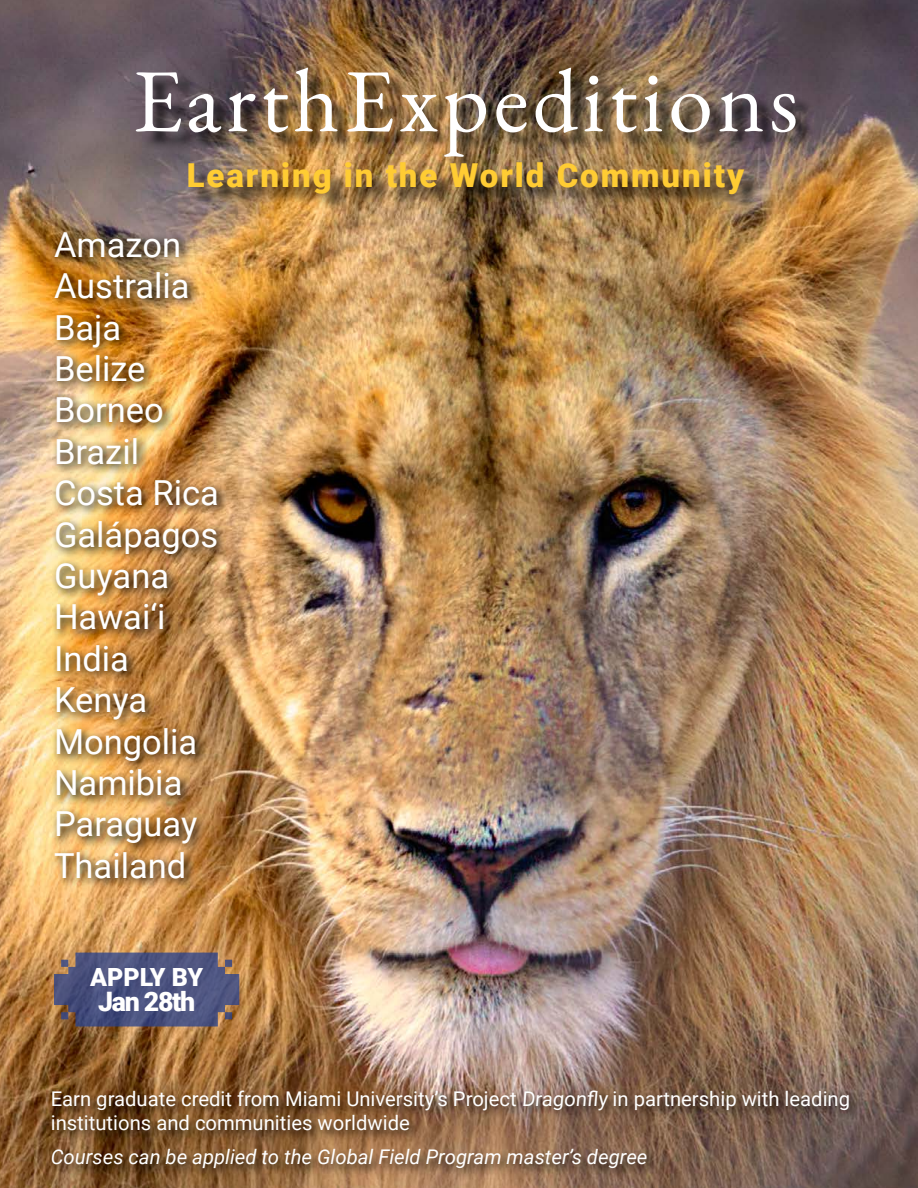
<style>
.page{position:relative;width:918px;height:1188px;background:#fff}
.page>*{position:absolute;margin:0;border:0;box-sizing:border-box;transform-origin:0 0}
.t1{font:90px "EB Garamond";letter-spacing:.05em;color:#fff}
.t2{font:34.5px/41.4px "Roboto";color:#fff}
.t3{font:900 33px "Roboto";letter-spacing:.06em;color:#fc3}
.t4{font:900 26.85px "Roboto";letter-spacing:-.05em;color:#fff}
.t5{font:900 25.05px "Roboto";color:#fff}
.t6{font:20.25px/24.3px "Roboto";color:#fff}
.t7{font:italic 20.25px "Roboto";color:#fff}
</style>
<div class="page">
<img style="left:0;top:0;width:918px;height:1188px">
<svg style="left:54px;top:953px;width:185px;height:74px;background:#565678"></svg>
<div style="left:48px;top:1086px;width:814px;height:95px;background:#000;opacity:.75"></div>
<div style="left:50px;top:227px;width:178px;height:662px;background:#000;opacity:.95"></div>
<div style="left:139px;top:70px;width:676px;height:142px;background:#000;opacity:.75"></div>
<h1 class="t1" style="left:132px;top:42px;width:668px">EarthExpeditions</h1>
<h3 class="t3" style="left:187px;top:152px;width:559px">Learning in the World Community</h3>
<h2 class="t2" style="left:54px;top:223px;width:166px">Amazon<br>Australia<br>Baja<br>Belize<br>Borneo<br>Brazil<br>Costa Rica<br>Galápagos<br>Guyana<br>Hawai‘i<br>India<br>Kenya<br>Mongolia<br>Namibia<br>Paraguay<br>Thailand</h2>
<p class="t5" style="left:90px;top:959px;width:114px">APPLY BY</p>
<h3 class="t4" style="left:98px;top:982px;width:99px">Jan 28th</h3>
<p class="t6" style="left:51px;top:1086px;width:801px">Earn graduate credit from Miami University’s Project Dragonfly in partnership with leading institutions and communities worldwide</p>
<p class="t7" style="left:51px;top:1143px;width:598px">Courses can be applied to the Global Field Program master’s degree</p>
</div>
